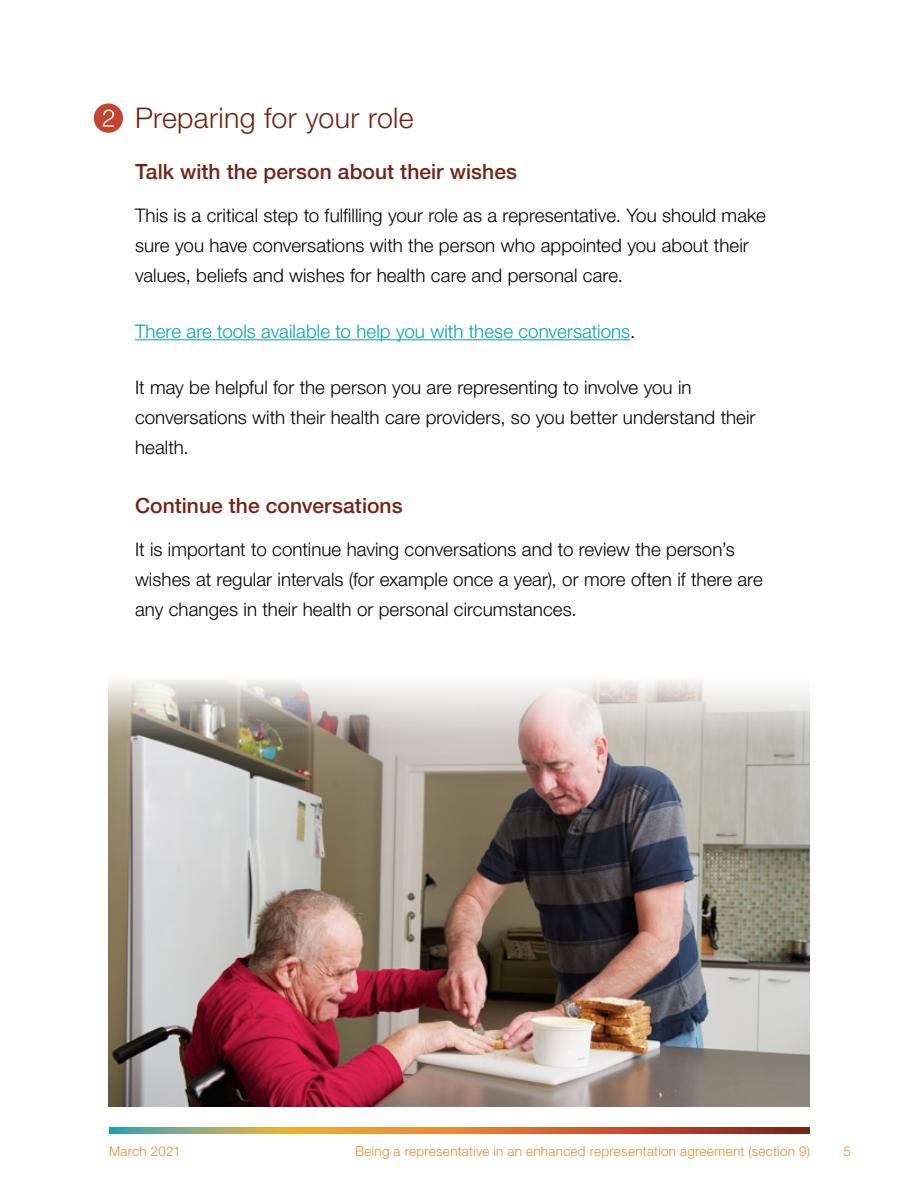
<style>
.page{position:relative;width:918px;height:1188px;background:#fff}
.page>*{position:absolute;margin:0;border:0;box-sizing:border-box;transform-origin:0 0}
.t1{font:300 28.5px "Helvetica Neue LT Std";letter-spacing:.01em;color:#732414}
.t2{font:500 21px "Helvetica Neue LT Std";letter-spacing:.005em;color:#732414}
.t3{font:300 18.75px/30px "Helvetica Neue LT Std";letter-spacing:.005em;color:#000}
.t4{font:300 18.75px "Helvetica Neue LT Std";letter-spacing:.005em;color:#00a2b1}
.t5{font:300 13.5px "Helvetica Neue LT Std";letter-spacing:.02em;color:#ec8935}
.s1{color:#000}
</style>
<div class="page">
<svg style="left:109px;top:1127px;width:701px;height:7px;background:#bb783f"></svg>
<hr style="left:135px;top:339px;width:495px;height:1px;background:#00a2b1">
<div style="left:94px;top:103px;width:29px;height:30px;background:#c5442d;border-radius:50%"></div>
<svg style="left:103px;top:110px;width:11px;height:17px"></svg>
<img style="left:109px;top:679px;width:700px;height:428px">
<h1 class="t1" style="left:135px;top:101px;width:280px">Preparing for your role</h1>
<p class="t2" style="left:135px;top:159px;width:384px">Talk with the person about their wishes</p>
<p class="t3" style="left:135px;top:200px;width:632px">This is a critical step to fulfilling your role as a representative. You should make sure you have conversations with the person who appointed you about their values, beliefs and wishes for health care and personal care.</p>
<p class="t4" style="left:135px;top:320px;width:502px">There are tools available to help you with these conversations<span class="s1">.</span></p>
<p class="t3" style="left:135px;top:372px;width:622px">It may be helpful for the person you are representing to involve you in conversations with their health care providers, so you better understand their health.</p>
<p class="t2" style="left:135px;top:493px;width:269px">Continue the conversations</p>
<p class="t3" style="left:135px;top:534px;width:629px">It is important to continue having conversations and to review the person’s wishes at regular intervals (for example once a year), or more often if there are any changes in their health or personal circumstances.</p>
<p class="t5" style="left:109px;top:1142px;width:73px">March 2021</p>
<p class="t5" style="left:355px;top:1142px;width:456px">Being a representative in an enhanced representation agreement (section 9)</p>
<p class="t5" style="left:844px;top:1142px;width:9px">5</p>
</div>
